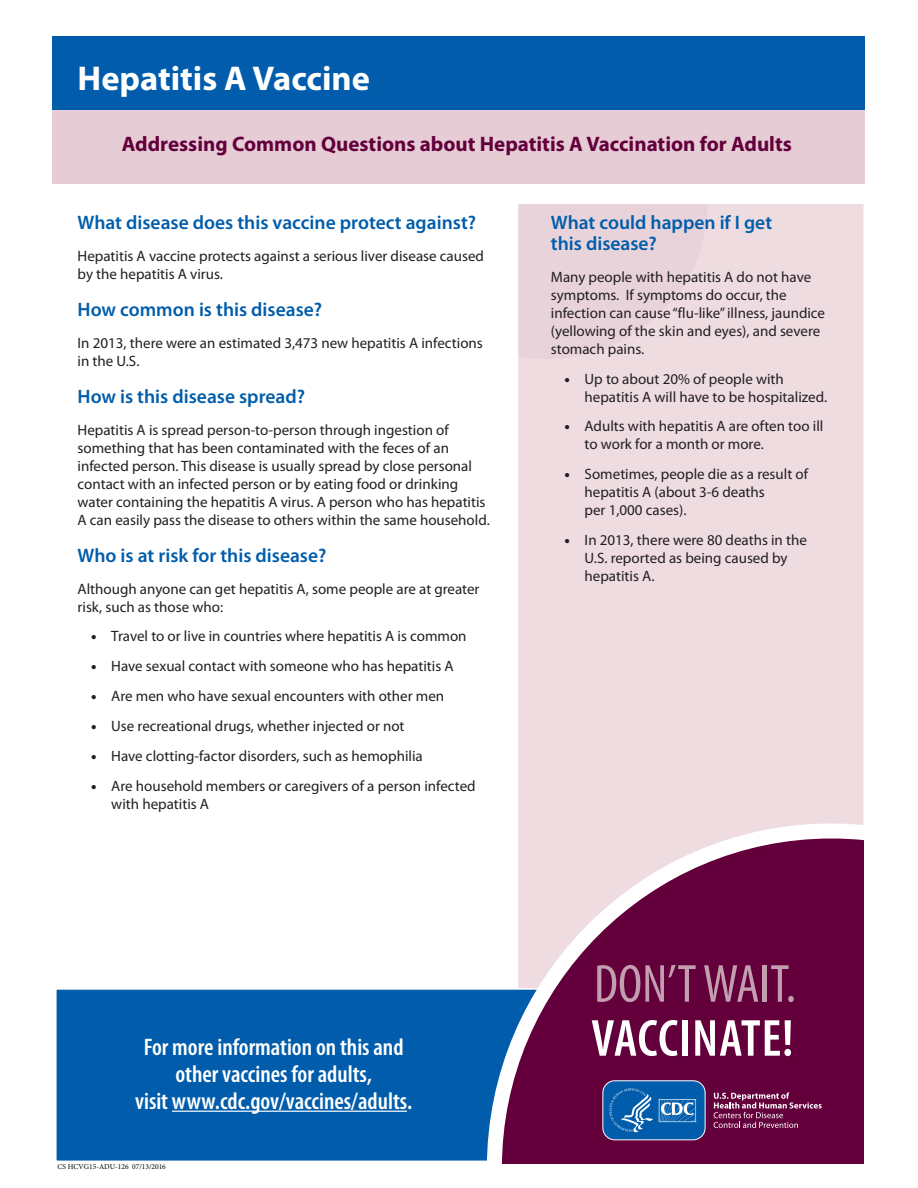
<style>
.page{position:relative;width:918px;height:1188px;background:#fff}
.page>*{position:absolute;margin:0;border:0;box-sizing:border-box;transform-origin:0 0}
.t1{font:condensed 54px "Myriad Pro";color:#c39eaf}
.t2{font:600 condensed 52.5px "Myriad Pro";letter-spacing:.015em;color:#fff}
.t3{font:700 34.5px "Myriad Pro";color:#fff}
.t4{font:600 condensed 24px "Myriad Pro";color:#fff}
.t5{font:700 21px "Myriad Pro";color:#63003c}
.t6{font:600 19.5px/21px "Myriad Pro";color:#015dab}
.t7{font:15px/18px "Myriad Pro";color:#231f20}
.t8{font:7.5px "Minion Pro";color:#000}
.s1{font-weight:900}
</style>
<div class="page">
<svg style="left:518px;top:204px;width:346px;height:612px;background:#eddbe0"></svg>
<div style="left:56px;top:989px;width:423px;height:172px;background:#015dab"></div>
<svg style="left:479px;top:816px;width:385px;height:348px;background:#894673"></svg>
<div style="left:53px;top:37px;width:812px;height:73px;background:#015dab"></div>
<div style="left:53px;top:110px;width:812px;height:74px;background:#e6ccd4"></div>
<hr style="left:172px;top:1111px;width:235px;height:1px;background:#fff">
<svg style="left:714px;top:1092px;width:108px;height:36px;background:#7f2e5f"></svg>
<svg style="left:602px;top:1080px;width:104px;height:61px;background:#2970b2"></svg>
<h1 class="t3" style="left:78px;top:59px;width:294px">Hepatitis A Vaccine</h1>
<h2 class="t5" style="left:122px;top:132px;width:672px">Addressing Common Questions about Hepatitis A Vaccination for Adults</h2>
<h3 class="t6" style="left:78px;top:212px;width:400px">What disease does this vaccine protect against?</h3>
<p class="t7" style="left:78px;top:247px;width:408px">Hepatitis A vaccine protects against a serious liver disease caused by the hepatitis A virus.</p>
<h3 class="t6" style="left:78px;top:299px;width:246px">How common is this disease?</h3>
<p class="t7" style="left:78px;top:334px;width:407px">In 2013, there were an estimated 3,473 new hepatitis A infections in the U.S.</p>
<h3 class="t6" style="left:78px;top:386px;width:229px">How is this disease spread?</h3>
<p class="t7" style="left:78px;top:421px;width:414px">Hepatitis A is spread person-to-person through ingestion of something that has been contaminated with the feces of an infected person. This disease is usually spread by close personal contact with an infected person or by eating food or drinking water containing the hepatitis A virus. A person who has hepatitis A can easily pass the disease to others within the same household.</p>
<h3 class="t6" style="left:78px;top:545px;width:250px">Who is at risk for this disease?</h3>
<p class="t7" style="left:78px;top:580px;width:403px">Although anyone can get hepatitis A, some people are at greater risk, such as those who:</p>
<p class="t7" style="left:91px;top:628px;width:377px"><span class="s1">•</span> Travel to or live in countries where hepatitis A is common</p>
<p class="t7" style="left:111px;top:658px;width:344px">Have sexual contact with someone who has hepatitis A</p>
<p class="t7" style="left:111px;top:687px;width:334px">Are men who have sexual encounters with other men</p>
<p class="t7" style="left:111px;top:717px;width:295px">Use recreational drugs, whether injected or not</p>
<p class="t7" style="left:111px;top:747px;width:313px">Have clotting-factor disorders, such as hemophilia</p>
<p class="t7" style="left:111px;top:777px;width:366px">Are household members or caregivers of a person infected with hepatitis A</p>
<p class="t4" style="left:144px;top:1034px;width:261px">For more information on this and</p>
<p class="t4" style="left:175px;top:1061px;width:198px">other vaccines for adults,</p>
<p class="t4" style="left:135px;top:1088px;width:279px">visit www.cdc.gov/vaccines/adults.</p>
<p class="t8" style="left:58px;top:1161px;width:110px">CS HCVG15-ADU-126 07/13/2016</p>
<h3 class="t6" style="left:551px;top:212px;width:223px">What could happen if I get this disease?</h3>
<p class="t7" style="left:551px;top:268px;width:276px">Many people with hepatitis A do not have symptoms. If symptoms do occur, the infection can cause “flu-like” illness, jaundice (yellowing of the skin and eyes), and severe stomach pains.</p>
<p class="t7" style="left:585px;top:370px;width:244px;text-indent:-20px"><span class="s1">•</span> Up to about 20% of people with hepatitis A will have to be hospitalized.</p>
<p class="t7" style="left:585px;top:418px;width:240px">Adults with hepatitis A are often too ill to work for a month or more.</p>
<p class="t7" style="left:585px;top:466px;width:225px">Sometimes, people die as a result of hepatitis A (about 3-6 deaths<br>per 1,000 cases).</p>
<p class="t7" style="left:585px;top:531px;width:224px">In 2013, there were 80 deaths in the<br>U.S. reported as being caused by hepatitis A.</p>
<p class="t1" style="left:594px;top:955px;width:204px">DON’T WAIT.</p>
<p class="t2" style="left:591px;top:1010px;width:204px">VACCINATE!</p>
</div>
